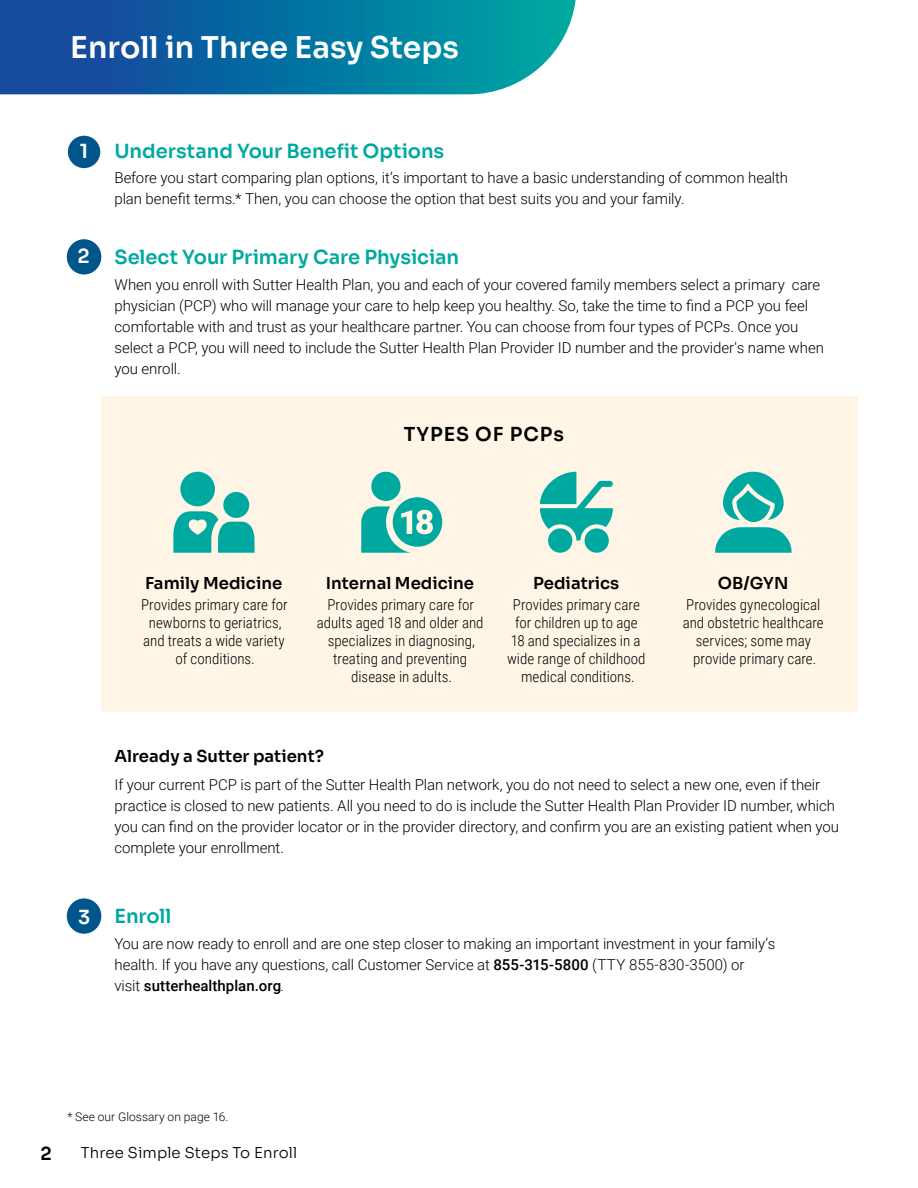
<style>
.page{position:relative;width:918px;height:1188px;background:#fff}
.page>*{position:absolute;margin:0;border:0;box-sizing:border-box;transform-origin:0 0}
.t1{font:600 30px "Sora";color:#fff}
.t2{font:600 19.5px "Sora";letter-spacing:-.005em;color:#00a9a0}
.t3{font:600 19.5px "Sora";color:#fff}
.t4{font:600 19.2px "Sora";letter-spacing:.05em;color:#000}
.t5{font:600 18px "Sora";color:#000}
.t6{font:600 16.5px "Sora";color:#000}
.t7{font:300 15px/21px "Roboto";letter-spacing:-.005em;color:#000}
.t8{font:300 15px/18px "Roboto Condensed";color:#000;text-align:center}
.t9{font:300 15px "Sora";letter-spacing:.005em;color:#000}
.t10{font:300 12px "Roboto";letter-spacing:.005em;color:#000}
.s1{font-weight:500}
.s2{font-style:italic}
</style>
<div class="page">
<div style="left:68px;top:136px;width:32px;height:32px;background:#00558b;border-radius:50%"></div>
<div style="left:67px;top:239px;width:34px;height:35px;background:#00558b;border-radius:50%"></div>
<div style="left:67px;top:898px;width:34px;height:36px;background:#00558b;border-radius:50%"></div>
<div style="left:101px;top:397px;width:757px;height:315px;background:#fff5e7"></div>
<svg style="left:0;top:0;width:576px;height:94px;background:#1276a4"></svg>
<div style="left:180px;top:472px;width:35px;height:34px;background:#00a9a0;border-radius:50%"></div>
<div style="left:223px;top:492px;width:26px;height:26px;background:#00a9a0;border-radius:50%"></div>
<svg style="left:173px;top:511px;width:82px;height:42px"></svg>
<div style="left:585px;top:528px;width:24px;height:25px;background:#00a9a0;border-radius:50%"></div>
<div style="left:548px;top:528px;width:24px;height:25px;background:#00a9a0;border-radius:50%"></div>
<svg style="left:540px;top:472px;width:73px;height:69px"></svg>
<svg style="left:715px;top:472px;width:77px;height:81px"></svg>
<div style="left:371px;top:472px;width:30px;height:29px;background:#00a9a0;border-radius:50%"></div>
<svg style="left:361px;top:497px;width:81px;height:56px"></svg>
<h2 class="t1" style="left:70px;top:22px;width:390px">Enroll in Three Easy Steps</h2>
<h3 class="t3" style="left:80px;top:135px;width:10px">1</h3>
<h3 class="t3" style="left:78px;top:240px;width:14px">2</h3>
<h3 class="t2" style="left:114px;top:135px;width:331px">Understand Your Benefit Options</h3>
<p class="t7" style="left:114px;top:167px;width:675px">Before you start comparing plan options, it’s important to have a basic understanding of common health plan benefit terms.* Then, you can choose the option that best suits you and your family.</p>
<h3 class="t2" style="left:114px;top:241px;width:346px">Select Your Primary Care Physician</h3>
<p class="t7" style="left:114px;top:273px;width:711px">When you enroll with Sutter Health Plan, you and each of your covered family members select a primary care physician (PCP) who will manage your care to help keep you healthy. So, take the time to find a PCP you feel comfortable with and trust as your healthcare partner. You can choose from four types of PCPs. Once you select a PCP, you will need to include the Sutter Health Plan Provider ID number and the provider's name when you enroll.</p>
<h4 class="t4" style="left:404px;top:418px;width:162px">TYPES OF PCPs</h4>
<h5 class="t6" style="left:145px;top:569px;width:139px">Family Medicine</h5>
<p class="t8" style="left:141px;top:595px;width:148px">Provides primary care for newborns to geriatrics, and treats a wide variety of conditions.</p>
<h5 class="t6" style="left:326px;top:569px;width:150px">Internal Medicine</h5>
<p class="t8" style="left:317px;top:595px;width:168px">Provides primary care for adults aged 18 and older and specializes in diagnosing, treating and preventing disease in adults.</p>
<h5 class="t6" style="left:533px;top:569px;width:88px">Pediatrics</h5>
<p class="t8" style="left:507px;top:595px;width:140px">Provides primary care for children up to age<br>18 and specializes in a wide range of childhood medical conditions.</p>
<h5 class="t6" style="left:718px;top:569px;width:72px">OB/GYN</h5>
<p class="t8" style="left:683px;top:595px;width:143px">Provides gynecological and obstetric healthcare services; some may provide primary care.</p>
<h3 class="t3" style="left:78px;top:901px;width:14px">3</h3>
<h4 class="t6" style="left:114px;top:742px;width:211px">Already a Sutter patient?</h4>
<p class="t7" style="left:114px;top:774px;width:726px">If your current PCP is part of the Sutter Health Plan network, you do not need to select a new one, even if their practice is closed to new patients. All you need to do is include the Sutter Health Plan Provider ID number, which you can find on the provider locator or in the provider directory, and confirm you are an existing patient when you complete your enrollment.</p>
<h3 class="t2" style="left:114px;top:900px;width:58px">Enroll</h3>
<p class="t7" style="left:114px;top:932px;width:662px">You are now ready to enroll and are one step closer to making an important investment in your family’s health. If you have any questions, call Customer Service at <span class="s1">855-315-5800</span> (TTY 855-830-3500) or<br>visit <span class="s1">sutterhealthplan.org</span><span class="s2">.</span></p>
<p class="t5" style="left:40px;top:1139px;width:13px">2</p>
<p class="t10" style="left:68px;top:1108px;width:162px">* See our Glossary on page 16.</p>
<p class="t9" style="left:81px;top:1141px;width:218px">Three Simple Steps To Enroll</p>
</div>
